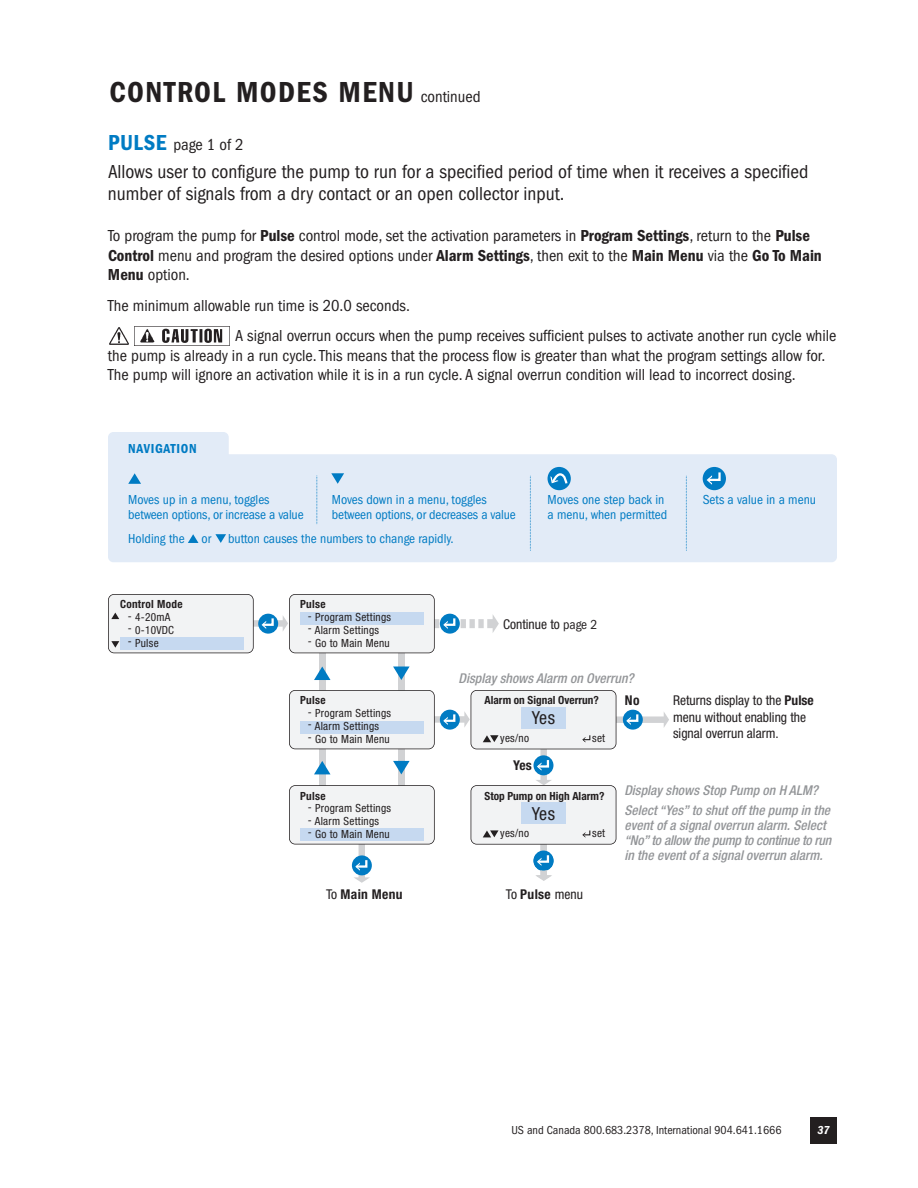
<style>
.page{position:relative;width:918px;height:1188px;background:#fff}
.page>*{position:absolute;margin:0;border:0;box-sizing:border-box;transform-origin:0 0}
.t1{font:600 condensed 30px "Franklin Gothic";letter-spacing:.05em;color:#231f20}
.t2{font:condensed 19.5px/22.5px "Franklin Gothic";color:#231f20}
.t3{font:condensed 18px "Helvetica Neue";letter-spacing:-.01em;color:#231f20}
.t4{font:condensed 16.5px/19.5px "Franklin Gothic";color:#231f20}
.t5{font:condensed 13.5px/15px "Franklin Gothic";color:#007bc3}
.t6{font:italic 500 condensed 13.5px/15px "Helvetica Neue";letter-spacing:.005em;color:#939598}
.t7{font:condensed 13.5px/16.5px "Helvetica Neue";color:#231f20}
.t8{font:700 condensed 13.5px "Helvetica Neue";letter-spacing:.025em;color:#231f20}
.t9{font:600 condensed 13.5px "Franklin Gothic";letter-spacing:.05em;color:#007bc3}
.t10{font:condensed 12px "Franklin Gothic";color:#231f20}
.t11{font:italic 600 condensed 12px "Franklin Gothic";color:#fff}
.t12{font:condensed 11.25px "Helvetica Neue";letter-spacing:.025em;color:#231f20}
.t13{font:700 condensed 11.25px "Helvetica Neue";color:#231f20}
.t14{font:700 condensed 11.25px "Helvetica Neue";letter-spacing:.025em;color:#231f20}
.s1{font-weight:400;font-size:16.5px}
.s2{font-weight:600;font-size:22.5px;color:#007bc3}
.s3{font-weight:600}
.s4{font-family:"Franklin Gothic"}
.s5{font-weight:400}
.s6{font-weight:700}
</style>
<div class="page">
<div style="left:810px;top:1117px;width:27px;height:27px;background:#231f20"></div>
<svg style="left:435px;top:614px;width:64px;height:19px"></svg>
<img style="left:134px;top:327px;width:89px;height:18px">
<img style="left:109px;top:327px;width:20px;height:18px">
<svg style="left:623px;top:710px;width:20px;height:20px"></svg>
<svg style="left:616px;top:711px;width:53px;height:17px"></svg>
<svg style="left:352px;top:855px;width:20px;height:20px"></svg>
<svg style="left:354px;top:845px;width:16px;height:38px"></svg>
<div style="left:319px;top:621px;width:7px;height:209px;background:#d1d2d4"></div>
<div style="left:398px;top:621px;width:7px;height:209px;background:#d1d2d4"></div>
<svg style="left:440px;top:710px;width:20px;height:20px"></svg>
<svg style="left:435px;top:711px;width:35px;height:17px"></svg>
<svg style="left:314px;top:667px;width:16px;height:13px"></svg>
<svg style="left:393px;top:667px;width:17px;height:13px"></svg>
<div style="left:289px;top:690px;width:145px;height:59px;background:#f2f3f4;border-radius:6px"></div>
<div style="left:289px;top:690px;width:146px;height:59px;border:2px solid #231f20;border-radius:6px"></div>
<div style="left:300px;top:721px;width:123px;height:13px;background:#c6d9f0"></div>
<div style="left:289px;top:786px;width:145px;height:58px;background:#f2f3f4;border-radius:6px"></div>
<div style="left:289px;top:785px;width:146px;height:60px;border:2px solid #231f20;border-radius:6px"></div>
<div style="left:300px;top:828px;width:123px;height:13px;background:#c6d9f0"></div>
<svg style="left:314px;top:761px;width:16px;height:13px"></svg>
<svg style="left:393px;top:761px;width:17px;height:13px"></svg>
<div style="left:289px;top:594px;width:145px;height:59px;background:#f2f3f4;border-radius:6px"></div>
<div style="left:289px;top:594px;width:146px;height:59px;border:2px solid #231f20;border-radius:6px"></div>
<div style="left:300px;top:612px;width:123px;height:13px;background:#c6d9f0"></div>
<div style="left:471px;top:690px;width:145px;height:59px;background:#f2f3f4;border-radius:6px"></div>
<div style="left:471px;top:690px;width:145px;height:59px;border:2px solid #231f20;border-radius:6px"></div>
<div style="left:521px;top:707px;width:45px;height:22px;background:#c6d9f0"></div>
<svg style="left:483px;top:735px;width:16px;height:7px"></svg>
<svg style="left:582px;top:735px;width:9px;height:7px"></svg>
<div style="left:534px;top:755px;width:19px;height:20px;background:#007bc3;border-radius:50%"></div>
<svg style="left:535px;top:746px;width:17px;height:39px"></svg>
<div style="left:471px;top:786px;width:145px;height:58px;background:#f2f3f4;border-radius:6px"></div>
<div style="left:471px;top:785px;width:145px;height:60px;border:2px solid #231f20;border-radius:6px"></div>
<div style="left:521px;top:803px;width:45px;height:21px;background:#c6d9f0"></div>
<svg style="left:483px;top:830px;width:16px;height:7px"></svg>
<svg style="left:582px;top:830px;width:9px;height:8px"></svg>
<div style="left:534px;top:851px;width:19px;height:20px;background:#007bc3;border-radius:50%"></div>
<svg style="left:535px;top:842px;width:17px;height:39px"></svg>
<svg style="left:258px;top:614px;width:20px;height:20px"></svg>
<svg style="left:254px;top:615px;width:34px;height:17px"></svg>
<div style="left:108px;top:594px;width:145px;height:59px;background:#f2f3f4;border-radius:6px"></div>
<div style="left:108px;top:594px;width:146px;height:59px;border:2px solid #231f20;border-radius:6px"></div>
<div style="left:120px;top:637px;width:123px;height:13px;background:#c6d9f0"></div>
<svg style="left:111px;top:641px;width:8px;height:7px"></svg>
<svg style="left:111px;top:613px;width:8px;height:6px"></svg>
<div style="left:108px;top:432px;width:121px;height:92px;background:#e2ebf7;border-radius:5px"></div>
<div style="left:108px;top:454px;width:729px;height:108px;background:#e2ebf7;border-radius:5px"></div>
<svg style="left:128px;top:473px;width:13px;height:11px"></svg>
<svg style="left:331px;top:473px;width:13px;height:11px"></svg>
<svg style="left:316px;top:476px;width:1px;height:48px"></svg>
<svg style="left:530px;top:476px;width:1px;height:75px"></svg>
<div style="left:703px;top:467px;width:23px;height:23px;background:#007bc3;border-radius:50%"></div>
<svg style="left:706px;top:470px;width:15px;height:15px"></svg>
<div style="left:548px;top:467px;width:23px;height:23px;background:#007bc3;border-radius:50%"></div>
<svg style="left:550px;top:473px;width:19px;height:13px"></svg>
<svg style="left:686px;top:476px;width:1px;height:75px"></svg>
<svg style="left:188px;top:534px;width:10px;height:9px"></svg>
<svg style="left:215px;top:534px;width:11px;height:9px"></svg>
<h1 class="t1" style="left:110px;top:82px;width:373px">CONTROL MODES MENU <span class="s1">continued</span></h1>
<p class="t4" style="left:108px;top:136px;width:137px"><span class="s2">PULSE</span> page 1 of 2</p>
<p class="t2" style="left:108px;top:162px;width:702px">Allows user to configure the pump to run for a specified period of time when it receives a specified number of signals from a dry contact or an open collector input.</p>
<p class="t4" style="left:108px;top:228px;width:715px">To program the pump for <span class="s3">Pulse</span> control mode, set the activation parameters in <span class="s3">Program Settings</span>, return to the <span class="s3">Pulse<br>Control</span> menu and program the desired options under <span class="s3">Alarm Settings</span>, then exit to the <span class="s3">Main Menu</span> via the <span class="s3">Go To Main<br>Menu</span> option.</p>
<p class="t4" style="left:235px;top:292px;width:603px;line-height:30.3px;text-indent:-127px">The minimum allowable run time is 20.0 seconds.<br>A signal overrun occurs when the pump receives sufficient pulses to activate another run cycle while</p>
<p class="t4" style="left:108px;top:347px;width:719px">the pump is already in a run cycle.This means that the process flow is greater than what the program settings allow for.<br>The pump will ignore an activation while it is in a run cycle. A signal overrun condition will lead to incorrect dosing.</p>
<p class="t9" style="left:128px;top:444px;width:70px">NAVIGATION</p>
<p class="t5" style="left:128px;top:493px;width:177px">Moves up in a menu, toggles between options, or increase a value</p>
<p class="t5" style="left:332px;top:493px;width:186px">Moves down in a menu, toggles between options, or decreases a value</p>
<p class="t5" style="left:128px;top:532px;width:327px">Holding the or button causes the numbers to change rapidly.</p>
<p class="t5" style="left:548px;top:493px;width:121px">Moves one step back in a menu, when permitted</p>
<p class="t14" style="left:120px;top:600px;width:64px">Control Mode</p>
<p class="t12" style="left:128px;top:613px;width:44px">- 4-20mA</p>
<p class="t12" style="left:128px;top:626px;width:48px">- 0-10VDC</p>
<p class="t12" style="left:128px;top:639px;width:32px">- Pulse</p>
<p class="t13" style="left:300px;top:600px;width:27px">Pulse</p>
<p class="t12" style="left:308px;top:613px;width:85px">- Program Settings</p>
<p class="t12" style="left:308px;top:626px;width:73px">- Alarm Settings</p>
<p class="t12" style="left:308px;top:639px;width:83px">- Go to Main Menu</p>
<p class="t7" style="left:503px;top:617px;width:96px">Continue to <span class="s4">page 2</span></p>
<p class="t6" style="left:459px;top:672px;width:177px">Display shows Alarm on Overrun?</p>
<p class="t5" style="left:703px;top:493px;width:115px">Sets a value in a menu</p>
<p class="t13" style="left:300px;top:696px;width:27px">Pulse</p>
<p class="t12" style="left:308px;top:709px;width:85px">- Program Settings</p>
<p class="t12" style="left:308px;top:722px;width:73px">- Alarm Settings</p>
<p class="t12" style="left:308px;top:735px;width:83px">- Go to Main Menu</p>
<p class="t13" style="left:300px;top:792px;width:27px">Pulse</p>
<p class="t12" style="left:308px;top:804px;width:85px">- Program Settings</p>
<p class="t12" style="left:308px;top:817px;width:73px">- Alarm Settings</p>
<p class="t12" style="left:308px;top:830px;width:83px">- Go to Main Menu</p>
<p class="t8" style="left:326px;top:890px;width:78px"><span class="s5">To</span> Main Menu</p>
<p class="t13" style="left:485px;top:696px;width:116px">Alarm on Signal Overrun?</p>
<p class="t3" style="left:532px;top:711px;width:25px">Yes</p>
<p class="t12" style="left:500px;top:734px;width:30px">yes/no</p>
<p class="t12" style="left:592px;top:734px;width:15px">set</p>
<p class="t8" style="left:513px;top:760px;width:20px">Yes</p>
<p class="t13" style="left:485px;top:792px;width:121px">Stop Pump on High Alarm?</p>
<p class="t3" style="left:532px;top:807px;width:25px">Yes</p>
<p class="t12" style="left:500px;top:829px;width:30px">yes/no</p>
<p class="t12" style="left:592px;top:829px;width:15px">set</p>
<p class="t7" style="left:506px;top:887px;width:79px">To <span class="s6">Pulse</span> menu</p>
<p class="t8" style="left:625px;top:696px;width:16px">No</p>
<p class="t7" style="left:673px;top:693px;width:142px">Returns display to the <span class="s6">Pulse </span>menu without enabling the signal overrun alarm.</p>
<p class="t6" style="left:624px;top:781px;width:207px;line-height:20.4px">Display shows Stop Pump on H ALM?<br>Select “Yes” to shut off the pump in the</p>
<p class="t6" style="left:624px;top:819px;width:208px">event of a signal overrun alarm. Select “No” to allow the pump to continue to run in the event of a signal overrun alarm.</p>
<p class="t10" style="left:511px;top:1126px;width:272px">US and Canada 800.683.2378, International 904.641.1666</p>
<p class="t11" style="left:817px;top:1125px;width:14px">37</p>
</div>
